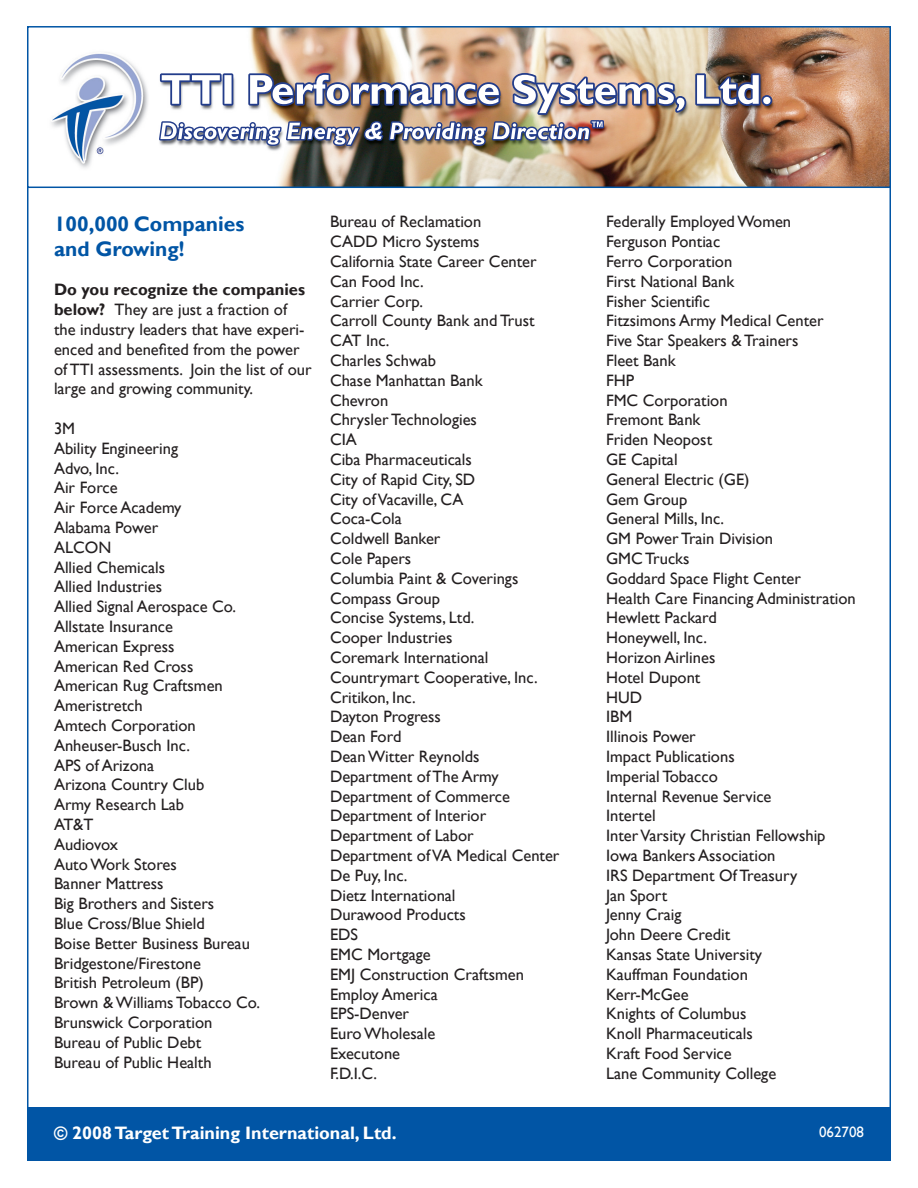
<style>
.page{position:relative;width:918px;height:1188px;background:#fff}
.page>*{position:absolute;margin:0;border:0;box-sizing:border-box;transform-origin:0 0}
.t1{font:700 21px "Gill Sans";color:#0155a5}
.t2{font:700 18px "Gill Sans";color:#fff}
.t3{font:16.5px/19.8px "Gill Sans";color:#231f20}
.t4{font:15px "Gill Sans";color:#fff}
.s1{font-weight:700}
</style>
<div class="page">
<img style="left:51px;top:29px;width:837px;height:156px">
<img style="left:364px;top:120px;width:240px;height:21px">
<img style="left:160px;top:122px;width:443px;height:17px">
<img style="left:512px;top:73px;width:105px;height:42px">
<img style="left:162px;top:75px;width:597px;height:29px">
<div style="left:27px;top:26px;width:864px;height:162px;border:2px solid #0155a5"></div>
<div style="left:27px;top:1107px;width:864px;height:54px;background:#0155a5"></div>
<p class="t1" style="left:54px;top:211px;width:192px">100,000 Companies</p>
<p class="t1" style="left:54px;top:236px;width:132px">and Growing!</p>
<p class="t3" style="left:54px;top:280px;width:259px"><span class="s1">Do you recognize the companies below?</span> They are just a fraction of the industry leaders that have experi&shy;enced and benefited from the power of TTI assessments. Join the list of our large and growing community.</p>
<p class="t3" style="left:54px;top:419px;width:23px">3M</p>
<p class="t3" style="left:54px;top:439px;width:126px">Ability Engineering</p>
<p class="t3" style="left:54px;top:458px;width:67px">Advo, Inc.</p>
<p class="t3" style="left:54px;top:478px;width:65px">Air Force</p>
<p class="t3" style="left:54px;top:498px;width:129px">Air Force Academy</p>
<p class="t3" style="left:54px;top:518px;width:106px">Alabama Power</p>
<p class="t3" style="left:54px;top:538px;width:59px">ALCON</p>
<p class="t3" style="left:54px;top:557px;width:113px">Allied Chemicals</p>
<p class="t3" style="left:54px;top:577px;width:110px">Allied Industries</p>
<p class="t3" style="left:54px;top:597px;width:184px">Allied Signal Aerospace Co.</p>
<p class="t3" style="left:54px;top:617px;width:121px">Allstate Insurance</p>
<p class="t3" style="left:54px;top:637px;width:122px">American Express</p>
<p class="t3" style="left:54px;top:656px;width:141px">American Red Cross</p>
<p class="t3" style="left:54px;top:676px;width:170px">American Rug Craftsmen</p>
<p class="t3" style="left:54px;top:696px;width:90px">Ameristretch</p>
<p class="t3" style="left:54px;top:716px;width:143px">Amtech Corporation</p>
<p class="t3" style="left:54px;top:736px;width:137px">Anheuser-Busch Inc.</p>
<p class="t3" style="left:54px;top:755px;width:102px">APS of Arizona</p>
<p class="t3" style="left:54px;top:775px;width:152px">Arizona Country Club</p>
<p class="t3" style="left:54px;top:795px;width:132px">Army Research Lab</p>
<p class="t3" style="left:54px;top:815px;width:41px">AT&amp;T</p>
<p class="t3" style="left:54px;top:835px;width:66px">Audiovox</p>
<p class="t3" style="left:54px;top:854px;width:124px">Auto Work Stores</p>
<p class="t3" style="left:54px;top:874px;width:111px">Banner Mattress</p>
<p class="t3" style="left:54px;top:894px;width:162px">Big Brothers and Sisters</p>
<p class="t3" style="left:54px;top:914px;width:152px">Blue Cross/Blue Shield</p>
<p class="t3" style="left:54px;top:934px;width:197px">Boise Better Business Bureau</p>
<p class="t3" style="left:54px;top:953px;width:149px">Bridgestone/Firestone</p>
<p class="t3" style="left:54px;top:973px;width:151px">British Petroleum (BP)</p>
<p class="t3" style="left:54px;top:993px;width:208px">Brown &amp; Williams Tobacco Co.</p>
<p class="t3" style="left:54px;top:1013px;width:160px">Brunswick Corporation</p>
<p class="t3" style="left:54px;top:1033px;width:149px">Bureau of Public Debt</p>
<p class="t3" style="left:54px;top:1052px;width:159px">Bureau of Public Health</p>
<p class="t3" style="left:330px;top:212px;width:153px">Bureau of Reclamation</p>
<p class="t3" style="left:330px;top:232px;width:151px">CADD Micro Systems</p>
<p class="t3" style="left:330px;top:252px;width:208px">California State Career Center</p>
<p class="t3" style="left:330px;top:272px;width:95px">Can Food Inc.</p>
<p class="t3" style="left:330px;top:291px;width:94px">Carrier Corp.</p>
<p class="t3" style="left:330px;top:311px;width:206px">Carroll County Bank and Trust</p>
<p class="t3" style="left:330px;top:331px;width:61px">CAT Inc.</p>
<p class="t3" style="left:330px;top:351px;width:108px">Charles Schwab</p>
<p class="t3" style="left:330px;top:371px;width:154px">Chase Manhattan Bank</p>
<p class="t3" style="left:330px;top:390px;width:60px">Chevron</p>
<p class="t3" style="left:330px;top:410px;width:148px">Chrysler Technologies</p>
<p class="t3" style="left:330px;top:430px;width:28px">CIA</p>
<p class="t3" style="left:330px;top:450px;width:143px">Ciba Pharmaceuticals</p>
<p class="t3" style="left:330px;top:470px;width:147px">City of Rapid City, SD</p>
<p class="t3" style="left:330px;top:489px;width:135px">City of Vacaville, CA</p>
<p class="t3" style="left:330px;top:509px;width:73px">Coca-Cola</p>
<p class="t3" style="left:330px;top:529px;width:112px">Coldwell Banker</p>
<p class="t3" style="left:330px;top:549px;width:83px">Cole Papers</p>
<p class="t3" style="left:330px;top:569px;width:190px">Columbia Paint &amp; Coverings</p>
<p class="t3" style="left:330px;top:588px;width:112px">Compass Group</p>
<p class="t3" style="left:330px;top:608px;width:146px">Concise Systems, Ltd.</p>
<p class="t3" style="left:330px;top:628px;width:124px">Cooper Industries</p>
<p class="t3" style="left:330px;top:648px;width:160px">Coremark International</p>
<p class="t3" style="left:330px;top:668px;width:209px">Countrymart Cooperative, Inc.</p>
<p class="t3" style="left:330px;top:687px;width:87px">Critikon, Inc.</p>
<p class="t3" style="left:330px;top:707px;width:112px">Dayton Progress</p>
<p class="t3" style="left:330px;top:727px;width:73px">Dean Ford</p>
<p class="t3" style="left:330px;top:747px;width:151px">Dean Witter Reynolds</p>
<p class="t3" style="left:330px;top:767px;width:170px">Department of The Army</p>
<p class="t3" style="left:330px;top:786px;width:182px">Department of Commerce</p>
<p class="t3" style="left:330px;top:806px;width:158px">Department of Interior</p>
<p class="t3" style="left:330px;top:826px;width:145px">Department of Labor</p>
<p class="t3" style="left:330px;top:846px;width:231px">Department of VA Medical Center</p>
<p class="t3" style="left:330px;top:866px;width:79px">De Puy, Inc.</p>
<p class="t3" style="left:330px;top:885px;width:127px">Dietz International</p>
<p class="t3" style="left:330px;top:905px;width:137px">Durawood Products</p>
<p class="t3" style="left:330px;top:925px;width:30px">EDS</p>
<p class="t3" style="left:330px;top:945px;width:102px">EMC Mortgage</p>
<p class="t3" style="left:330px;top:965px;width:195px">EMJ Construction Craftsmen</p>
<p class="t3" style="left:330px;top:984px;width:109px">Employ America</p>
<p class="t3" style="left:330px;top:1004px;width:81px">EPS-Denver</p>
<p class="t3" style="left:330px;top:1024px;width:107px">Euro Wholesale</p>
<p class="t3" style="left:330px;top:1044px;width:72px">Executone</p>
<p class="t3" style="left:330px;top:1064px;width:49px">F.D.I.C.</p>
<p class="t2" style="left:54px;top:1122px;width:344px">© 2008 Target Training International, Ltd.</p>
<p class="t3" style="left:606px;top:212px;width:187px">Federally Employed Women</p>
<p class="t3" style="left:606px;top:232px;width:116px">Ferguson Pontiac</p>
<p class="t3" style="left:606px;top:252px;width:128px">Ferro Corporation</p>
<p class="t3" style="left:606px;top:272px;width:130px">First National Bank</p>
<p class="t3" style="left:606px;top:291px;width:106px">Fisher Scientific</p>
<p class="t3" style="left:606px;top:311px;width:219px">Fitzsimons Army Medical Center</p>
<p class="t3" style="left:606px;top:331px;width:194px">Five Star Speakers &amp; Trainers</p>
<p class="t3" style="left:606px;top:351px;width:71px">Fleet Bank</p>
<p class="t3" style="left:606px;top:371px;width:30px">FHP</p>
<p class="t3" style="left:606px;top:390px;width:123px">FMC Corporation</p>
<p class="t3" style="left:606px;top:410px;width:96px">Fremont Bank</p>
<p class="t3" style="left:606px;top:430px;width:108px">Friden Neopost</p>
<p class="t3" style="left:606px;top:450px;width:73px">GE Capital</p>
<p class="t3" style="left:606px;top:470px;width:145px">General Electric (GE)</p>
<p class="t3" style="left:606px;top:489px;width:83px">Gem Group</p>
<p class="t3" style="left:606px;top:509px;width:120px">General Mills, Inc.</p>
<p class="t3" style="left:606px;top:529px;width:169px">GM Power Train Division</p>
<p class="t3" style="left:606px;top:549px;width:85px">GMC Trucks</p>
<p class="t3" style="left:606px;top:569px;width:196px">Goddard Space Flight Center</p>
<p class="t3" style="left:606px;top:588px;width:251px">Health Care Financing Administration</p>
<p class="t3" style="left:606px;top:608px;width:112px">Hewlett Packard</p>
<p class="t3" style="left:606px;top:628px;width:103px">Honeywell, Inc.</p>
<p class="t3" style="left:606px;top:648px;width:111px">Horizon Airlines</p>
<p class="t3" style="left:606px;top:668px;width:96px">Hotel Dupont</p>
<p class="t3" style="left:606px;top:687px;width:38px">HUD</p>
<p class="t3" style="left:606px;top:707px;width:28px">IBM</p>
<p class="t3" style="left:606px;top:727px;width:91px">Illinois Power</p>
<p class="t3" style="left:606px;top:747px;width:130px">Impact Publications</p>
<p class="t3" style="left:606px;top:767px;width:113px">Imperial Tobacco</p>
<p class="t3" style="left:606px;top:786px;width:167px">Internal Revenue Service</p>
<p class="t3" style="left:606px;top:806px;width:51px">Intertel</p>
<p class="t3" style="left:606px;top:826px;width:221px">Inter Varsity Christian Fellowship</p>
<p class="t3" style="left:606px;top:846px;width:171px">Iowa Bankers Association</p>
<p class="t3" style="left:606px;top:866px;width:193px">IRS Department Of Treasury</p>
<p class="t3" style="left:606px;top:885px;width:63px">Jan Sport</p>
<p class="t3" style="left:606px;top:905px;width:77px">Jenny Craig</p>
<p class="t3" style="left:606px;top:925px;width:126px">John Deere Credit</p>
<p class="t3" style="left:606px;top:945px;width:158px">Kansas State University</p>
<p class="t3" style="left:606px;top:965px;width:143px">Kauffman Foundation</p>
<p class="t3" style="left:606px;top:984px;width:84px">Kerr-McGee</p>
<p class="t3" style="left:606px;top:1004px;width:142px">Knights of Columbus</p>
<p class="t3" style="left:606px;top:1024px;width:148px">Knoll Pharmaceuticals</p>
<p class="t3" style="left:606px;top:1044px;width:127px">Kraft Food Service</p>
<p class="t3" style="left:606px;top:1064px;width:172px">Lane Community College</p>
<p class="t4" style="left:819px;top:1124px;width:46px">062708</p>
</div>
